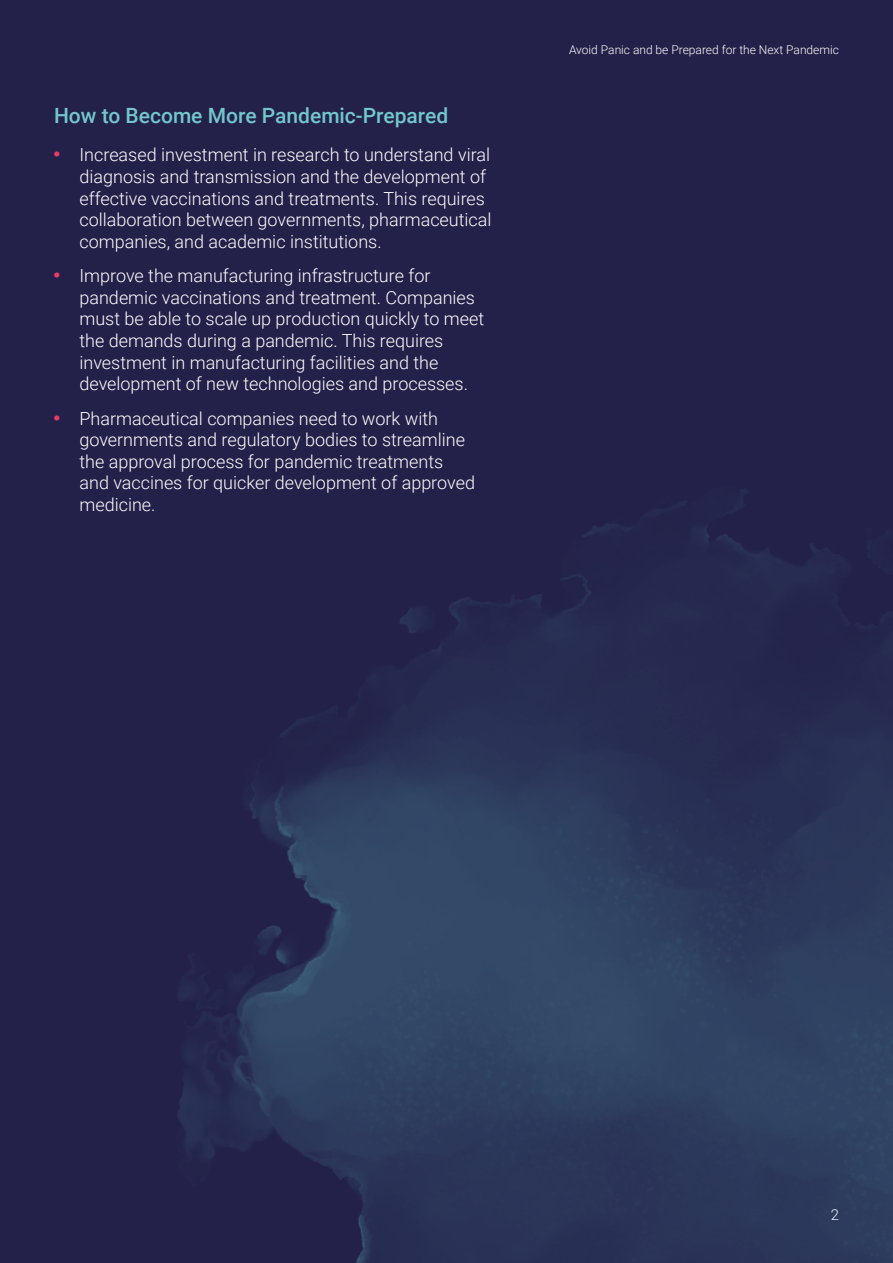
<style>
.page{position:relative;width:893px;height:1263px;background:#232149}
.page>*{position:absolute;margin:0;border:0;box-sizing:border-box;transform-origin:0 0}
.t1{font:500 21px "Roboto";color:#73c6cc}
.t2{font:300 18px/21.6px "Roboto";color:#fffcfd}
.t3{font:300 15px "Roboto";color:#fffcfd}
.t4{font:300 12px "Roboto";color:#fffcfd}
.s1{font-family:"Impact";font-weight:400;color:#e83c66}
</style>
<div class="page">
<img style="left:178px;top:489px;width:715px;height:774px">
<p class="t1" style="left:54px;top:107px;width:396px">How to Become More Pandemic-Prepared</p>
<p class="t2" style="left:80px;top:145px;width:414px;text-indent:-26px"><span class="s1">•</span> Increased investment in research to understand viral diagnosis and transmission and the development of effective vaccinations and treatments. This requires collaboration between governments, pharmaceutical companies, and academic institutions.</p>
<p class="t2" style="left:79px;top:266px;width:406px;text-indent:-26px"><span class="s1">•</span> Improve the manufacturing infrastructure for pandemic vaccinations and treatment. Companies must be able to scale up production quickly to meet the demands during a pandemic. This requires investment in manufacturing facilities and the development of new technologies and processes.</p>
<p class="t2" style="left:79px;top:409px;width:397px;text-indent:-26px"><span class="s1">•</span> Pharmaceutical companies need to work with governments and regulatory bodies to streamline the approval process for pandemic treatments and vaccines for quicker development of approved medicine.</p>
<p class="t4" style="left:569px;top:45px;width:271px">Avoid Panic and be Prepared for the Next Pandemic</p>
<p class="t3" style="left:831px;top:1208px;width:10px">2</p>
</div>
